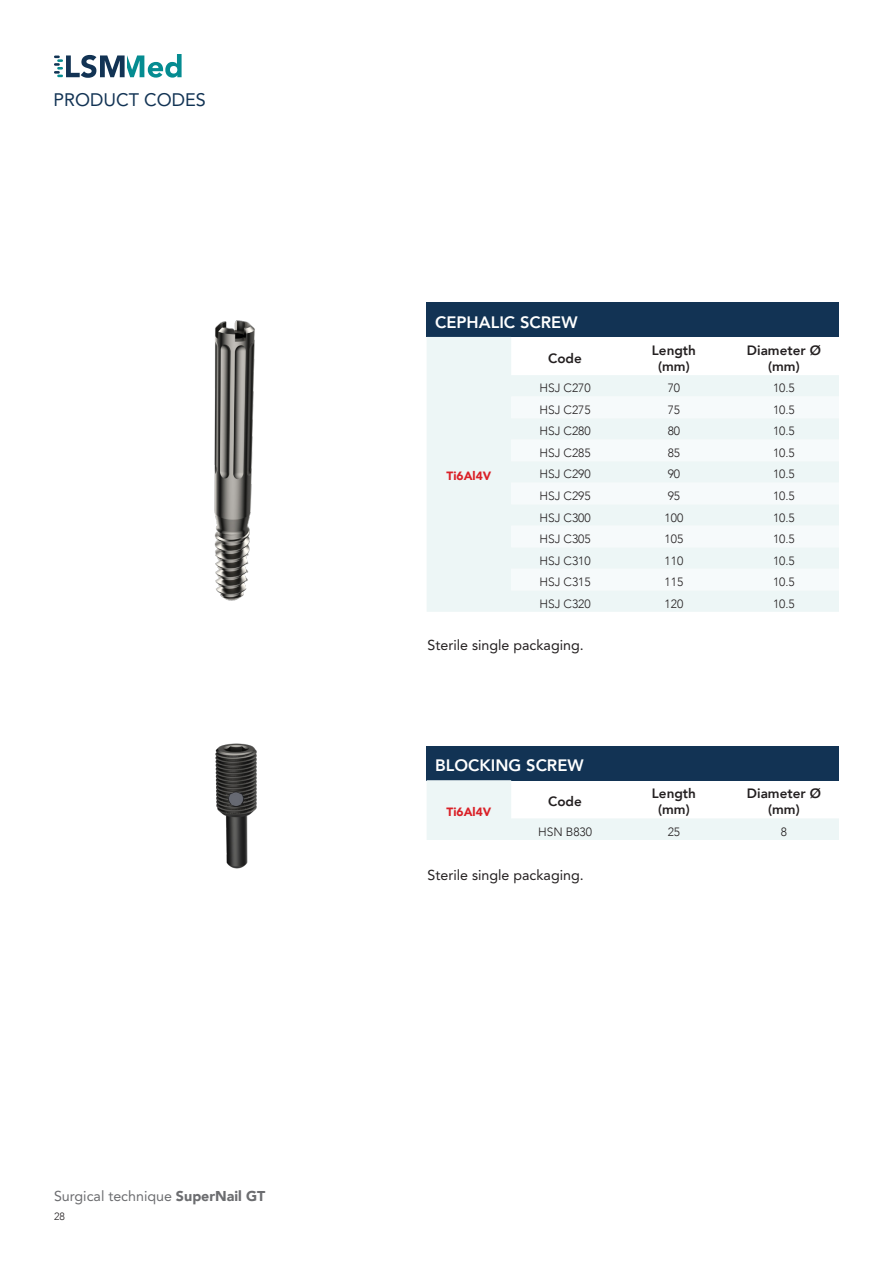
<style>
.page{position:relative;width:893px;height:1263px;background:#fff}
.page>*{position:absolute;margin:0;border:0;box-sizing:border-box;transform-origin:0 0}
.t1{font:18px "Avenir";color:#123354}
.t2{font:800 16.5px "Avenir";color:#fff}
.t3{font:14.25px "Avenir";color:#231f20}
.t4{font:14.25px "Avenir";color:#6c6d70}
.t5{font:800 13.5px "Avenir";color:#231f20}
.t6{font:300 12px "Avenir";color:#231f20}
.t7{font:900 12px "Avenir";color:#da2128}
.t8{font:300 10.5px "Avenir";color:#231f20}
.s1{font-weight:900}
</style>
<div class="page">
<div style="left:427px;top:303px;width:412px;height:34px;background:#123354"></div>
<svg style="left:427px;top:337px;width:412px;height:275px;fill:#edf6f6"></svg>
<svg style="left:511px;top:397px;width:328px;height:193px;fill:#f6fafb"></svg>
<div style="left:427px;top:746px;width:412px;height:34px;background:#123354"></div>
<svg style="left:427px;top:780px;width:412px;height:60px"></svg>
<svg style="left:54px;top:54px;width:128px;height:24px"></svg>
<img style="left:214px;top:320px;width:41px;height:281px">
<img style="left:215px;top:743px;width:42px;height:126px">
<p class="t1" style="left:54px;top:86px;width:154px">PRODUCT CODES</p>
<p class="t4" style="left:54px;top:1185px;width:213px">Surgical technique <span class="s1">SuperNail GT</span></p>
<p class="t8" style="left:54px;top:1210px;width:12px">28</p>
<p class="t2" style="left:435px;top:310px;width:144px">CEPHALIC SCREW</p>
<p class="t5" style="left:548px;top:348px;width:35px">Code</p>
<p class="t5" style="left:652px;top:339px;width:46px">Length</p>
<p class="t5" style="left:658px;top:356px;width:33px">(mm)</p>
<p class="t5" style="left:747px;top:339px;width:75px">Diameter Ø</p>
<p class="t5" style="left:768px;top:356px;width:33px">(mm)</p>
<p class="t7" style="left:447px;top:466px;width:46px">Ti6Al4V</p>
<p class="t6" style="left:539px;top:381px;width:53px">HSJ C270</p>
<p class="t6" style="left:668px;top:381px;width:14px">70</p>
<p class="t6" style="left:773px;top:381px;width:23px">10.5</p>
<p class="t6" style="left:539px;top:403px;width:53px">HSJ C275</p>
<p class="t6" style="left:668px;top:403px;width:14px">75</p>
<p class="t6" style="left:773px;top:403px;width:23px">10.5</p>
<p class="t6" style="left:539px;top:424px;width:53px">HSJ C280</p>
<p class="t6" style="left:668px;top:424px;width:14px">80</p>
<p class="t6" style="left:773px;top:424px;width:23px">10.5</p>
<p class="t6" style="left:539px;top:446px;width:53px">HSJ C285</p>
<p class="t6" style="left:668px;top:446px;width:14px">85</p>
<p class="t6" style="left:773px;top:446px;width:23px">10.5</p>
<p class="t6" style="left:539px;top:467px;width:53px">HSJ C290</p>
<p class="t6" style="left:668px;top:467px;width:14px">90</p>
<p class="t6" style="left:773px;top:467px;width:23px">10.5</p>
<p class="t6" style="left:539px;top:489px;width:53px">HSJ C295</p>
<p class="t6" style="left:668px;top:489px;width:14px">95</p>
<p class="t6" style="left:773px;top:489px;width:23px">10.5</p>
<p class="t6" style="left:539px;top:510px;width:53px">HSJ C300</p>
<p class="t6" style="left:665px;top:510px;width:20px">100</p>
<p class="t6" style="left:773px;top:510px;width:23px">10.5</p>
<p class="t6" style="left:539px;top:532px;width:53px">HSJ C305</p>
<p class="t6" style="left:665px;top:532px;width:20px">105</p>
<p class="t6" style="left:773px;top:532px;width:23px">10.5</p>
<p class="t6" style="left:539px;top:553px;width:53px">HSJ C310</p>
<p class="t6" style="left:665px;top:553px;width:20px">110</p>
<p class="t6" style="left:773px;top:553px;width:23px">10.5</p>
<p class="t6" style="left:539px;top:575px;width:53px">HSJ C315</p>
<p class="t6" style="left:665px;top:575px;width:20px">115</p>
<p class="t6" style="left:773px;top:575px;width:23px">10.5</p>
<p class="t6" style="left:539px;top:596px;width:53px">HSJ C320</p>
<p class="t6" style="left:665px;top:596px;width:20px">120</p>
<p class="t6" style="left:773px;top:596px;width:23px">10.5</p>
<p class="t3" style="left:427px;top:634px;width:158px">Sterile single packaging.</p>
<p class="t2" style="left:435px;top:753px;width:150px">BLOCKING SCREW</p>
<p class="t7" style="left:447px;top:802px;width:46px">Ti6Al4V</p>
<p class="t5" style="left:548px;top:791px;width:35px">Code</p>
<p class="t5" style="left:652px;top:783px;width:46px">Length</p>
<p class="t5" style="left:658px;top:799px;width:33px">(mm)</p>
<p class="t5" style="left:747px;top:783px;width:75px">Diameter Ø</p>
<p class="t5" style="left:768px;top:799px;width:33px">(mm)</p>
<p class="t6" style="left:538px;top:824px;width:56px">HSN B830</p>
<p class="t6" style="left:668px;top:824px;width:14px">25</p>
<p class="t6" style="left:781px;top:824px;width:8px">8</p>
<p class="t3" style="left:427px;top:864px;width:158px">Sterile single packaging.</p>
</div>
